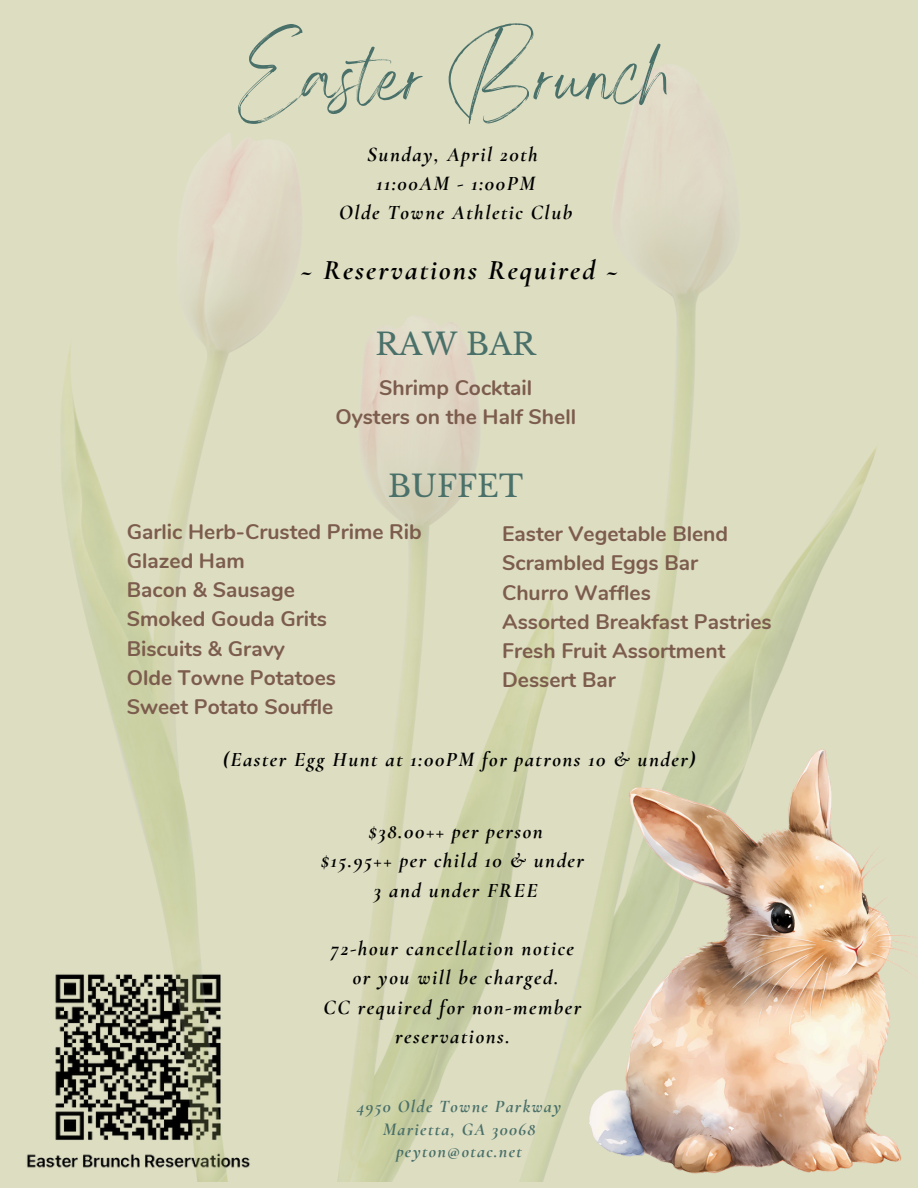
<style>
.page{position:relative;width:918px;height:1188px;background:#ddddc2}
.page>*{position:absolute;margin:0;border:0;box-sizing:border-box;transform-origin:0 0}
.t1{font:106.2px "Angella White";color:#497069}
.t2{font:30px "Libre Baskerville";color:#497069}
.t3{font:italic 700 28.2px "Cormorant Garamond";letter-spacing:.07em;color:#000}
.t4{font:700 21px/29.2px "Nunito";color:#7c5c4d}
.t5{font:italic 700 21px/29.2px "Cormorant Garamond";letter-spacing:.07em;color:#000;text-align:center}
.t6{font:italic 700 18px "Cormorant Garamond";letter-spacing:.07em;color:#497069}
</style>
<div class="page">
<img style="left:27px;top:974px;width:34px;height:194px">
<img style="left:61px;top:66px;width:816px;height:1115px">
<img style="left:588px;top:749px;width:326px;height:425px">
<p class="t1" style="left:238px;top:10px;width:437px">Easter Brunch</p>
<p class="t5" style="left:339px;top:140px;width:235px">Sunday, April 20th<br>11:00AM - 1:00PM<br>Olde Towne Athletic Club</p>
<p class="t3" style="left:300px;top:253px;width:320px">~ Reservations Required ~</p>
<p class="t2" style="left:375px;top:326px;width:162px">RAW BAR</p>
<p class="t4" style="left:379px;top:373px;width:155px">Shrimp Cocktail</p>
<p class="t4" style="left:335px;top:403px;width:242px">Oysters on the Half Shell</p>
<h4 class="t2" style="left:388px;top:468px;width:136px">BUFFET</h4>
<p class="t4" style="left:502px;top:520px;width:271px">Easter Vegetable Blend<br>Scrambled Eggs Bar<br>Churro Waffles<br>Assorted Breakfast Pastries<br>Fresh Fruit Assortment</p>
<h4 class="t4" style="left:502px;top:666px;width:115px">Dessert Bar</h4>
<p class="t4" style="left:127px;top:517px;width:297px">Garlic Herb-Crusted Prime Rib<br>Glazed Ham<br>Bacon &amp; Sausage<br>Smoked Gouda Grits<br>Biscuits &amp; Gravy<br>Olde Towne Potatoes</p>
<h2 class="t4" style="left:127px;top:692px;width:208px">Sweet Potato Souffle</h2>
<h4 class="t5" style="left:223px;top:745px;width:474px">(Easter Egg Hunt at 1:00PM for patrons 10 &amp; under)</h4>
<h1 class="t5" style="left:321px;top:817px;width:265px">$38.00++ per person<br>$15.95++ per child 10 &amp; under<br>3 and under FREE</h1>
<p class="t5" style="left:324px;top:934px;width:259px">72-hour cancellation notice or you will be charged.<br>CC required for non-member reservations.</p>
<h4 class="t6" style="left:357px;top:1096px;width:206px">4950 Olde Towne Parkway</h4>
<h3 class="t6" style="left:383px;top:1118px;width:154px">Marietta, GA 30068</h3>
<h2 class="t6" style="left:396px;top:1141px;width:127px">peyton@otac.net</h2>
</div>
